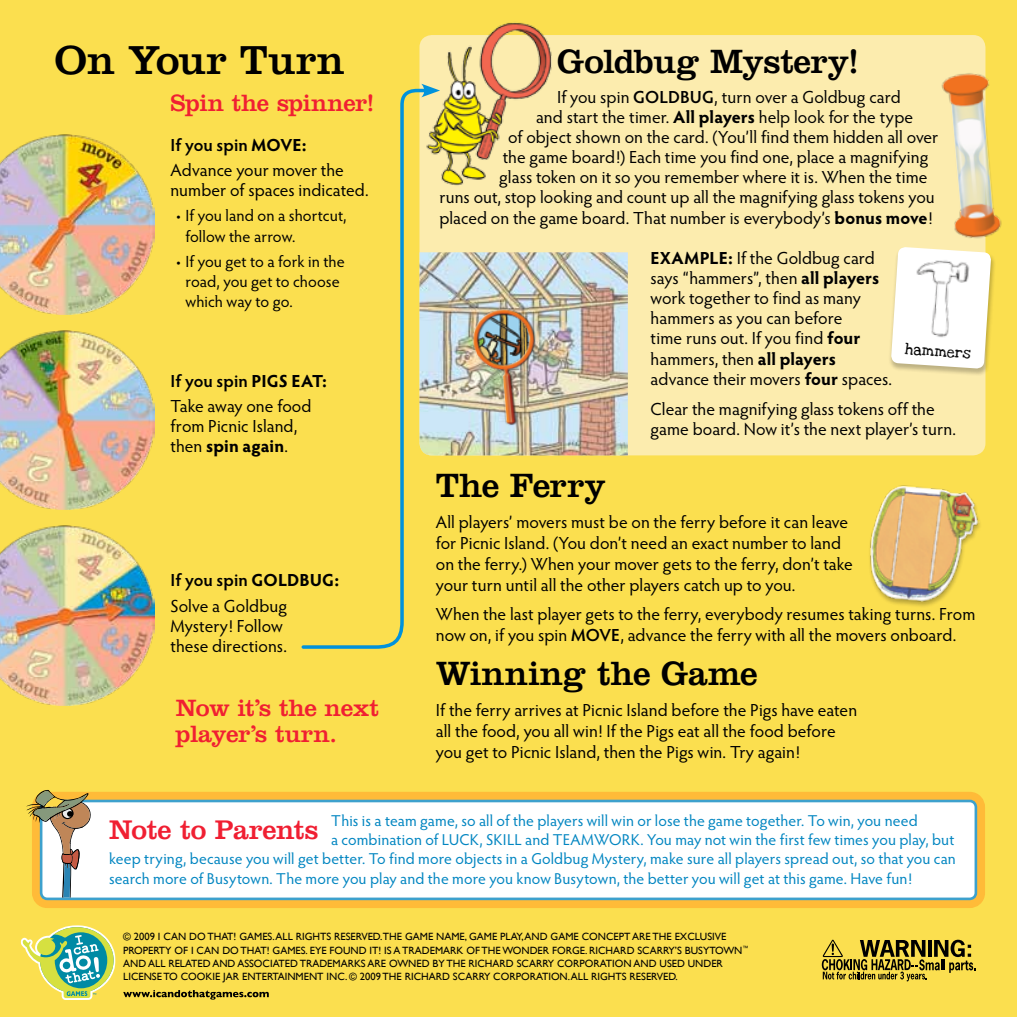
<style>
.page{position:relative;width:1017px;height:1017px;background:#fbdf4f}
.page>*{position:absolute;margin:0;border:0;box-sizing:border-box;transform-origin:0 0}
.t1{font:42px "Clarendon LT Std";color:#000}
.t2{font:35px "Clarendon LT Std";letter-spacing:-.01em;color:#000}
.t3{font:28px "Clarendon LT Std";letter-spacing:-.01em;color:#f01f32}
.t4{font:24.5px/25px "Clarendon LT Std";letter-spacing:-.015em;color:#f01f32}
.t5{font:17.5px/20.1px "Hypatia Sans Pro";letter-spacing:.005em;color:#000}
.t6{font:16.1px/20.1px "Hypatia Sans Pro";letter-spacing:.005em;color:#000}
.t7{font:15.75px "Hypatia Sans Pro";letter-spacing:.01em;color:#0085c1}
.t8{font:11.38px "Love Ya Like A Sister";color:#000}
.t9{font:10.5px/13.1px "Gill Sans";color:#000}
.s1{font-weight:600}
.s2{font-weight:700}
.s3{font-size:10.5px}
</style>
<div class="page">
<div style="left:32px;top:792px;width:953px;height:116px;border:10px solid #ffbb38;border-radius:10px"></div>
<div style="left:419px;top:35px;width:566px;height:420px;background:#fcecae;border-radius:12px"></div>
<img style="left:431px;top:252px;width:197px;height:203px">
<div style="left:41px;top:801px;width:935px;height:98px;background:#fff;border-radius:6px"></div>
<div style="left:40px;top:800px;width:937px;height:100px;border:3px solid #3da1cd;border-radius:6px"></div>
<svg style="left:21px;top:925px;width:95px;height:75px"></svg>
<svg style="left:123px;top:990px;width:146px;height:10px"></svg>
<img style="left:0;top:135px;width:155px;height:179px">
<img style="left:0;top:330px;width:155px;height:180px">
<img style="left:0;top:526px;width:155px;height:179px">
<img style="left:869px;top:485px;width:111px;height:120px">
<img style="left:941px;top:66px;width:61px;height:180px">
<div style="left:888px;top:246px;width:108px;height:130px;background:#000;opacity:.25"></div>
<svg style="left:891px;top:247px;width:100px;height:122px"></svg>
<img style="left:898px;top:253px;width:87px;height:93px">
<svg style="left:26px;top:790px;width:65px;height:108px"></svg>
<img style="left:426px;top:22px;width:126px;height:164px">
<img style="left:464px;top:297px;width:88px;height:137px">
<svg style="left:822px;top:940px;width:154px;height:41px"></svg>
<svg style="left:301px;top:87px;width:130px;height:562px"></svg>
<svg style="left:421px;top:84px;width:19px;height:13px"></svg>
<h1 class="t1" style="left:55px;top:35px;width:292px">On Your Turn</h1>
<h3 class="t4" style="left:171px;top:90px;width:206px">Spin the spinner!</h3>
<p class="t5" style="left:171px;top:132px;width:175px;line-height:25px"><span class="s1">If you spin</span> <span class="s2">MOVE:<br></span>Advance your mover the</p>
<p class="t5" style="left:171px;top:180px;width:200px">number of spaces indicated.</p>
<p class="t6" style="left:185px;top:205px;width:163px;text-indent:-10px">• If you land on a shortcut, follow the arrow.</p>
<p class="t6" style="left:185px;top:251px;width:161px;text-indent:-10px">• If you get to a fork in the road, you get to choose which way to go.</p>
<p class="t5" style="left:171px;top:368px;width:158px;line-height:25px"><span class="s1">If you spin</span> <span class="s2">PIGS EAT:<br></span>Take away one food</p>
<p class="t5" style="left:171px;top:415px;width:128px">from Picnic Island, then <span class="s2">spin again</span>.</p>
<p class="t5" style="left:171px;top:567px;width:170px;line-height:25px"><span class="s1">If you spin</span> <span class="s2">GOLDBUG:<br></span>Solve a Goldbug</p>
<p class="t5" style="left:171px;top:615px;width:118px">Mystery! Follow these directions.</p>
<h3 class="t4" style="left:176px;top:696px;width:205px">Now it’s the next player’s turn.</h3>
<h2 class="t2" style="left:557px;top:41px;width:304px">Goldbug Mystery!</h2>
<p class="t5" style="left:557px;top:86px;width:345px">If you spin <span class="s1">GOLDBUG</span>, turn over a Goldbug card</p>
<p class="t5" style="left:536px;top:106px;width:379px">and start the timer. <span class="s2">All players</span> help look for the type</p>
<p class="t5" style="left:508px;top:126px;width:432px">of object shown on the card. (You’ll find them hidden all over</p>
<p class="t5" style="left:503px;top:147px;width:427px">the game board!) Each time you find one, place a magnifying</p>
<p class="t5" style="left:499px;top:167px;width:430px">glass token on it so you remember where it is. When the time</p>
<p class="t5" style="left:439px;top:187px;width:497px">runs out, stop looking and count up all the magnifying glass tokens you</p>
<p class="t5" style="left:439px;top:207px;width:495px">placed on the game board. That number is everybody’s <span class="s2">bonus move</span>!</p>
<p class="t5" style="left:651px;top:247px;width:243px"><span class="s2">EXAMPLE:</span> If the Goldbug card says “hammers”, then <span class="s2">all players </span>work together to find as many hammers as you can before<br>time runs out. If you find <span class="s2">four </span>hammers, then <span class="s2">all players </span>advance their movers <span class="s2">four</span> spaces.</p>
<p class="t5" style="left:651px;top:398px;width:307px">Clear the magnifying glass tokens off the game board. Now it’s the next player’s turn.</p>
<p class="t8" style="left:906px;top:341px;width:67px;rotate:4deg">hammer<span class="s3">s</span></p>
<h2 class="t2" style="left:436px;top:465px;width:172px">The Ferry</h2>
<p class="t5" style="left:436px;top:511px;width:419px;line-height:21px">All players’ movers must be on the ferry before it can leave for Picnic Island. (You don’t need an exact number to land on the ferry.) When your mover gets to the ferry, don’t take your turn until all the other players catch up to you.</p>
<p class="t5" style="left:436px;top:603px;width:541px;line-height:21px">When the last player gets to the ferry, everybody resumes taking turns. From now on, if you spin <span class="s1">MOVE</span>, advance the ferry with all the movers onboard.</p>
<h2 class="t2" style="left:436px;top:653px;width:323px">Winning the Game</h2>
<p class="t5" style="left:436px;top:699px;width:423px;line-height:21px">If the ferry arrives at Picnic Island before the Pigs have eaten all the food, you all win! If the Pigs eat all the food before you get to Picnic Island, then the Pigs win. Try again!</p>
<p class="t7" style="left:331px;top:810px;width:588px">This is a team game, so all of the players will win or lose the game together. To win, you need</p>
<p class="t7" style="left:331px;top:829px;width:625px">a combination of LUCK, SKILL and TEAMWORK. You may not win the first few times you play, but</p>
<p class="t7" style="left:109px;top:848px;width:848px">keep trying, because you will get better. To find more objects in a Goldbug Mystery, make sure all players spread out, so that you can</p>
<p class="t7" style="left:109px;top:868px;width:804px">search more of Busytown. The more you play and the more you know Busytown, the better you will get at this game. Have fun!</p>
<h3 class="t3" style="left:109px;top:813px;width:211px">Note to Parents</h3>
<p class="t9" style="left:123px;top:930px;width:627px">© 2009 I CAN DO THAT! GAMES. ALL RIGHTS RESERVED.THE GAME NAME, GAME PLAY, AND GAME CONCEPT ARE THE EXCLUSIVE PROPERTY OF I CAN DO THAT! GAMES. EYE FOUND IT! IS A TRADEMARK OF THE WONDER FORGE. RICHARD SCARRY’S BUSYTOWN<sup>™ </sup>AND ALL RELATED AND ASSOCIATED TRADEMARKS ARE OWNED BY THE RICHARD SCARRY CORPORATION AND USED UNDER LICENSE TO COOKIE JAR ENTERTAINMENT INC. © 2009 THE RICHARD SCARRY CORPORATION. ALL RIGHTS RESERVED.</p>
</div>
